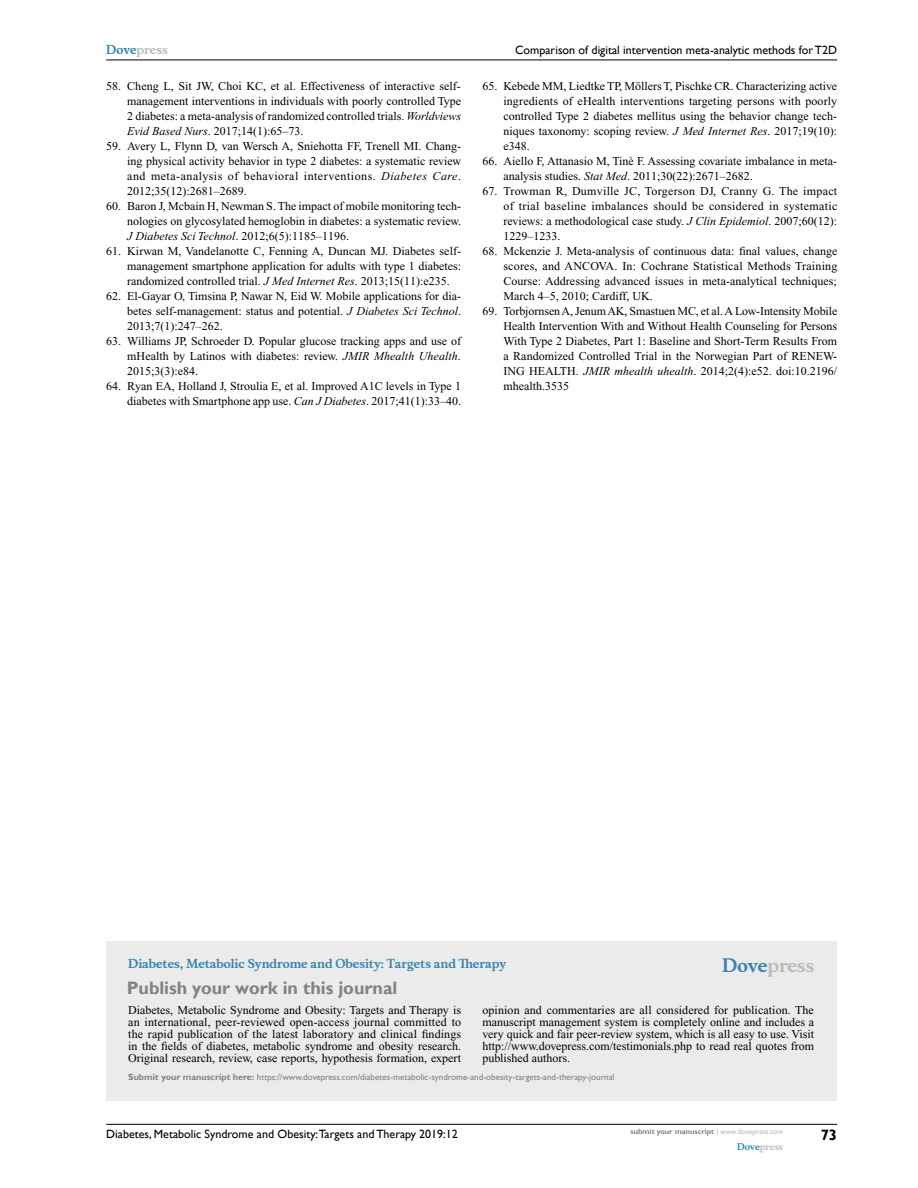
<style>
.page{position:relative;width:918px;height:1188px;background:#fff}
.page>*{position:absolute;margin:0;border:0;box-sizing:border-box;transform-origin:0 0}
.t1{font:700 18px "Gill Sans";color:#808285}
.t2{font:700 18px "Musee";color:#b8babc}
.t3{font:700 15px "Gill Sans";color:#000}
.t4{font:12px/15px "Times New Roman";color:#000;text-align:justify}
.t5{font:12px "Gill Sans";color:#000}
.t6{font:700 12px "Musee";color:#3785ad}
.t7{font:700 12px "Musee";color:#b8babc}
.t8{font:9px "Gill Sans";color:#808285}
.t9{font:700 9px "Musee";color:#b8babc}
.t10{font:700 7.5px "Gill Sans";color:#808285}
.s1{color:#3785ad}
.s2{font-style:italic}
.s3{font-weight:700}
.s4{font-weight:400;color:#b8babc}
</style>
<div class="page">
<div style="left:106px;top:941px;width:731px;height:159px;background:#ebebec"></div>
<hr style="left:106px;top:1124px;width:731px;height:1px;background:#000">
<hr style="left:106px;top:60px;width:731px;height:1px;background:#000">
<p class="t7" style="left:106px;top:43px;width:63px"><span class="s1">Dove</span>press</p>
<p class="t4" style="left:127px;top:79px;width:335px;text-indent:-21px">58. Cheng L, Sit JW, Choi KC, et al. Effectiveness of interactive self&shy;management interventions in individuals with poorly controlled Type 2 diabetes: a meta-analysis of randomized controlled trials. <span class="s2">Worldviews Evid Based Nurs</span>. 2017;14(1):65–73.</p>
<p class="t4" style="left:127px;top:139px;width:335px;text-indent:-21px">59. Avery L, Flynn D, van Wersch A, Sniehotta FF, Trenell MI. Chang&shy;ing physical activity behavior in type 2 diabetes: a systematic review and meta-analysis of behavioral interventions. <span class="s2">Diabetes Care</span>.<br>2012;35(12):2681–2689.</p>
<p class="t4" style="left:127px;top:199px;width:335px;text-indent:-21px">60. Baron J, Mcbain H, Newman S. The impact of mobile monitoring tech&shy;nologies on glycosylated hemoglobin in diabetes: a systematic review.<br><span class="s2">J Diabetes Sci Technol</span>. 2012;6(5):1185–1196.</p>
<p class="t4" style="left:127px;top:244px;width:335px;text-indent:-21px">61. Kirwan M, Vandelanotte C, Fenning A, Duncan MJ. Diabetes self&shy;management smartphone application for adults with type 1 diabetes: randomized controlled trial. <span class="s2">J Med Internet Res</span>. 2013;15(11):e235.</p>
<p class="t4" style="left:127px;top:289px;width:335px;text-indent:-21px">62. El-Gayar O, Timsina P, Nawar N, Eid W. Mobile applications for dia&shy;betes self-management: status and potential. <span class="s2">J Diabetes Sci Technol</span>.<br>2013;7(1):247–262.</p>
<p class="t4" style="left:127px;top:334px;width:335px;text-indent:-21px">63. Williams JP, Schroeder D. Popular glucose tracking apps and use of mHealth by Latinos with diabetes: review. <span class="s2">JMIR Mhealth Uhealth</span>.<br>2015;3(3):e84.</p>
<p class="t4" style="left:106px;top:379px;width:356px;text-align:right">64. Ryan EA, Holland J, Stroulia E, et al. Improved A1C levels in Type 1 diabetes with Smartphone app use. <span class="s2">Can J Diabetes</span>. 2017;41(1):33–40.</p>
<p class="t5" style="left:515px;top:43px;width:324px">Comparison of digital intervention meta-analytic methods for T2D</p>
<p class="t4" style="left:503px;top:79px;width:335px;text-indent:-21px">65. Kebede MM, Liedtke TP, Möllers T, Pischke CR. Characterizing active ingredients of eHealth interventions targeting persons with poorly controlled Type 2 diabetes mellitus using the behavior change tech&shy;niques taxonomy: scoping review. <span class="s2">J Med Internet Res</span>. 2017;19(10): e348.</p>
<p class="t4" style="left:503px;top:154px;width:335px;text-indent:-21px">66. Aiello F, Attanasio M, Tinè F. Assessing covariate imbalance in meta&shy;analysis studies. <span class="s2">Stat Med</span>. 2011;30(22):2671–2682.</p>
<p class="t4" style="left:503px;top:184px;width:336px;text-indent:-21px">67. Trowman R, Dumville JC, Torgerson DJ, Cranny G. The impact of trial baseline imbalances should be considered in systematic reviews: a methodological case study. <span class="s2">J Clin Epidemiol</span>. 2007;60(12):<br>1229–1233.</p>
<p class="t4" style="left:503px;top:244px;width:336px;text-indent:-21px">68. Mckenzie J. Meta-analysis of continuous data: final values, change scores, and ANCOVA. In: Cochrane Statistical Methods Training Course: Addressing advanced issues in meta-analytical techniques; March 4–5, 2010; Cardiff, UK.</p>
<p class="t4" style="left:503px;top:304px;width:336px;text-indent:-21px">69. Torbjornsen A, Jenum AK, Smastuen MC, et al. A Low-Intensity Mobile Health Intervention With and Without Health Counseling for Persons With Type 2 Diabetes, Part 1: Baseline and Short-Term Results From a Randomized Controlled Trial in the Norwegian Part of RENEW-ING HEALTH. <span class="s2">JMIR mhealth uhealth</span>. 2014;2(4):e52. doi:10.2196/ mhealth.3535</p>
<p class="t6" style="left:128px;top:956px;width:379px">Diabetes, Metabolic Syndrome and Obesity: Targets and Therapy</p>
<h1 class="t1" style="left:127px;top:977px;width:272px">Publish your work in this journal</h1>
<h1 class="t2" style="left:722px;top:955px;width:94px"><span class="s1">Dove</span>press</h1>
<p class="t4" style="left:128px;top:1004px;width:335px;line-height:12px">Diabetes, Metabolic Syndrome and Obesity: Targets and Therapy is an international, peer-reviewed open-access journal committed to the rapid publication of the latest laboratory and clinical findings in the fields of diabetes, metabolic syndrome and obesity research.<br>Original research, review, case reports, hypothesis formation, expert</p>
<p class="t4" style="left:482px;top:1004px;width:333px;line-height:12px">opinion and commentaries are all considered for publication. The manuscript management system is completely online and includes a very quick and fair peer-review system, which is all easy to use. Visit http://www.dovepress.com/testimonials.php to read real quotes from published authors.</p>
<p class="t8" style="left:128px;top:1072px;width:488px"><span class="s3">Submit your manuscript here:</span> https://www.dovepress.com/diabetes-metabolic-syndrome-and-obesity-targets-and-therapy-journal</p>
<p class="t5" style="left:106px;top:1127px;width:353px">Diabetes, Metabolic Syndrome and Obesity:Targets and Therapy 2019:12</p>
<p class="t10" style="left:631px;top:1127px;width:154px">submit your manuscript <span class="s4">| www.dovepress.com</span></p>
<p class="t9" style="left:737px;top:1141px;width:48px"><span class="s1">Dove</span>press</p>
<p class="t3" style="left:821px;top:1126px;width:18px">73</p>
</div>
